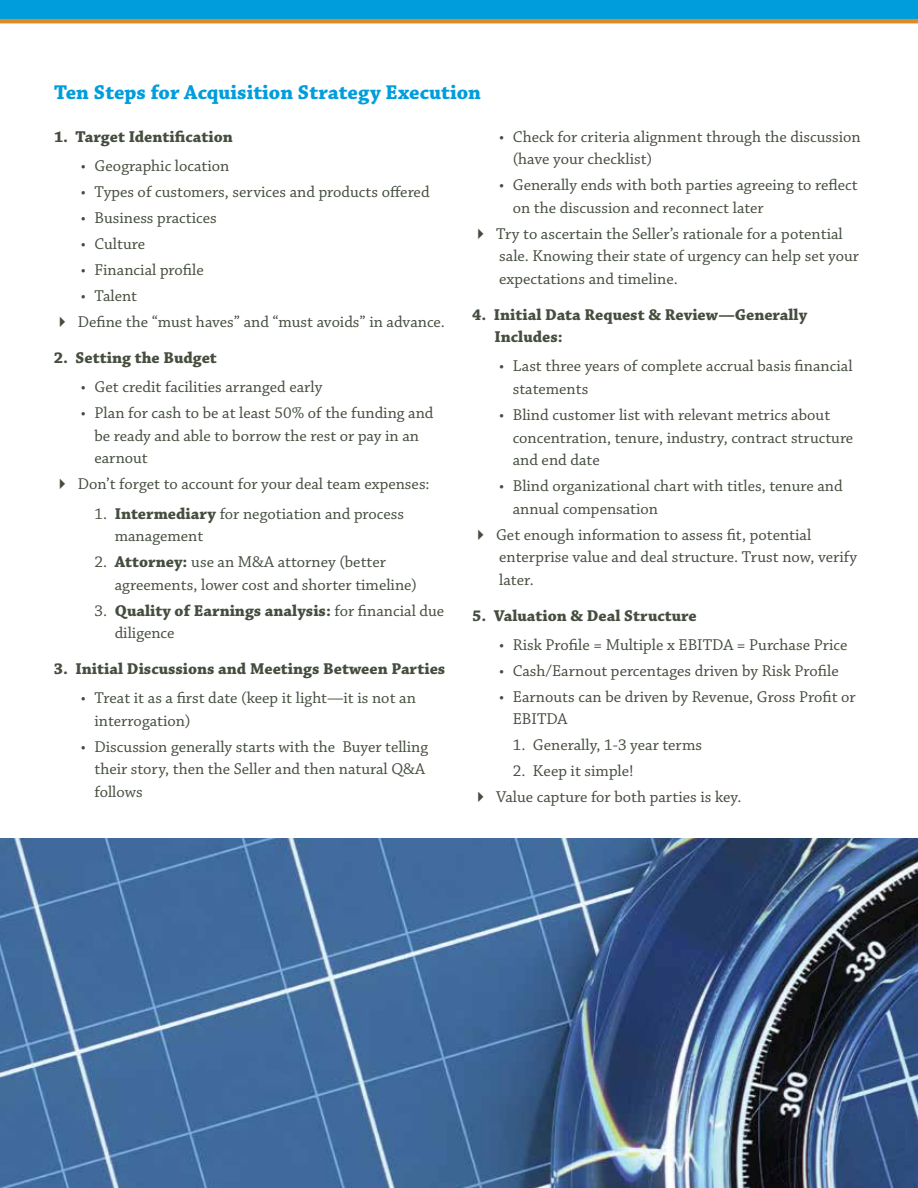
<style>
.page{position:relative;width:918px;height:1188px;background:#fff}
.page>*{position:absolute;margin:0;border:0;box-sizing:border-box;transform-origin:0 0}
.t1{font:700 21px "Chaparral Pro";color:#009ddc}
.t2{font:16.5px/22.5px "Chaparral Pro";color:#444d3e}
.t3{font:700 16.5px/22.5px "Chaparral Pro";color:#444d3e}
.s1{font-weight:700}
</style>
<div class="page">
<div style="left:0;top:0;width:918px;height:19px;background:#009ddc"></div>
<hr style="left:0;top:19px;width:918px;height:4px;background:#dc8b26">
<img style="left:0;top:839px;width:918px;height:349px">
<p class="t1" style="left:54px;top:80px;width:429px">Ten Steps for Acquisition Strategy Execution</p>
<p class="t3" style="left:54px;top:126px;width:180px">1. Target Identification</p>
<p class="t2" style="left:81px;top:155px;width:150px">• Geographic location</p>
<p class="t2" style="left:81px;top:181px;width:350px">• Types of customers, services and products offered</p>
<p class="t2" style="left:81px;top:207px;width:137px">• Business practices</p>
<p class="t2" style="left:81px;top:233px;width:66px">• Culture</p>
<p class="t2" style="left:81px;top:259px;width:124px">• Financial profile</p>
<p class="t2" style="left:81px;top:285px;width:58px">• Talent</p>
<p class="t2" style="left:54px;top:311px;width:392px">✔ Define the “must haves” and “must avoids” in advance.</p>
<p class="t3" style="left:54px;top:347px;width:164px">2. Setting the Budget</p>
<p class="t2" style="left:81px;top:376px;width:243px">• Get credit facilities arranged early</p>
<p class="t2" style="left:94px;top:402px;width:340px;text-indent:-13px">• Plan for cash to be at least 50% of the funding and be ready and able to borrow the rest or pay in an earnout</p>
<p class="t2" style="left:54px;top:473px;width:377px">✔ Don’t forget to account for your deal team expenses:</p>
<p class="t2" style="left:115px;top:503px;width:291px;text-indent:-20px">1. <span class="s1">Intermediary</span> for negotiation and process management</p>
<p class="t2" style="left:115px;top:551px;width:304px;text-indent:-20px">2. <span class="s1">Attorney:</span> use an M&amp;A attorney (better agreements, lower cost and shorter timeline)</p>
<p class="t2" style="left:115px;top:600px;width:331px;text-indent:-20px">3. <span class="s1">Quality of Earnings analysis:</span> for financial due diligence</p>
<p class="t3" style="left:54px;top:658px;width:393px">3. Initial Discussions and Meetings Between Parties</p>
<p class="t2" style="left:94px;top:687px;width:323px;text-indent:-13px">• Treat it as a first date (keep it light—it is not an interrogation)</p>
<p class="t2" style="left:94px;top:736px;width:335px;text-indent:-13px">• Discussion generally starts with the Buyer telling their story, then the Seller and then natural Q&amp;A follows</p>
<p class="t2" style="left:513px;top:126px;width:349px;text-indent:-13px">• Check for criteria alignment through the discussion (have your checklist)</p>
<p class="t2" style="left:513px;top:174px;width:347px;text-indent:-13px">• Generally ends with both parties agreeing to reflect on the discussion and reconnect later</p>
<p class="t2" style="left:499px;top:223px;width:361px;text-indent:-27px">✔ Try to ascertain the Seller’s rationale for a potential sale. Knowing their state of urgency can help set your expectations and timeline.</p>
<p class="t3" style="left:495px;top:304px;width:314px;text-indent:-22px">4. Initial Data Request &amp; Review—Generally<br>Includes:</p>
<p class="t2" style="left:513px;top:356px;width:341px;text-indent:-13px">• Last three years of complete accrual basis financial statements</p>
<p class="t2" style="left:513px;top:404px;width:342px;text-indent:-13px">• Blind customer list with relevant metrics about concentration, tenure, industry, contract structure and end date</p>
<p class="t2" style="left:513px;top:475px;width:331px;text-indent:-13px">• Blind organizational chart with titles, tenure and annual compensation</p>
<p class="t2" style="left:499px;top:524px;width:359px;text-indent:-27px">✔ Get enough information to assess fit, potential enterprise value and deal structure. Trust now, verify later.</p>
<p class="t3" style="left:472px;top:604px;width:226px">5. Valuation &amp; Deal Structure</p>
<p class="t2" style="left:499px;top:634px;width:350px">• Risk Profile = Multiple x EBITDA = Purchase Price</p>
<p class="t2" style="left:499px;top:660px;width:341px">• Cash/Earnout percentages driven by Risk Profile</p>
<p class="t2" style="left:513px;top:686px;width:345px;text-indent:-13px">• Earnouts can be driven by Revenue, Gross Profit or<br>EBITDA</p>
<p class="t2" style="left:513px;top:734px;width:191px">1. Generally, 1-3 year terms</p>
<p class="t2" style="left:513px;top:761px;width:122px">2. Keep it simple!</p>
<p class="t2" style="left:472px;top:787px;width:271px">✔ Value capture for both parties is key.</p>
</div>
